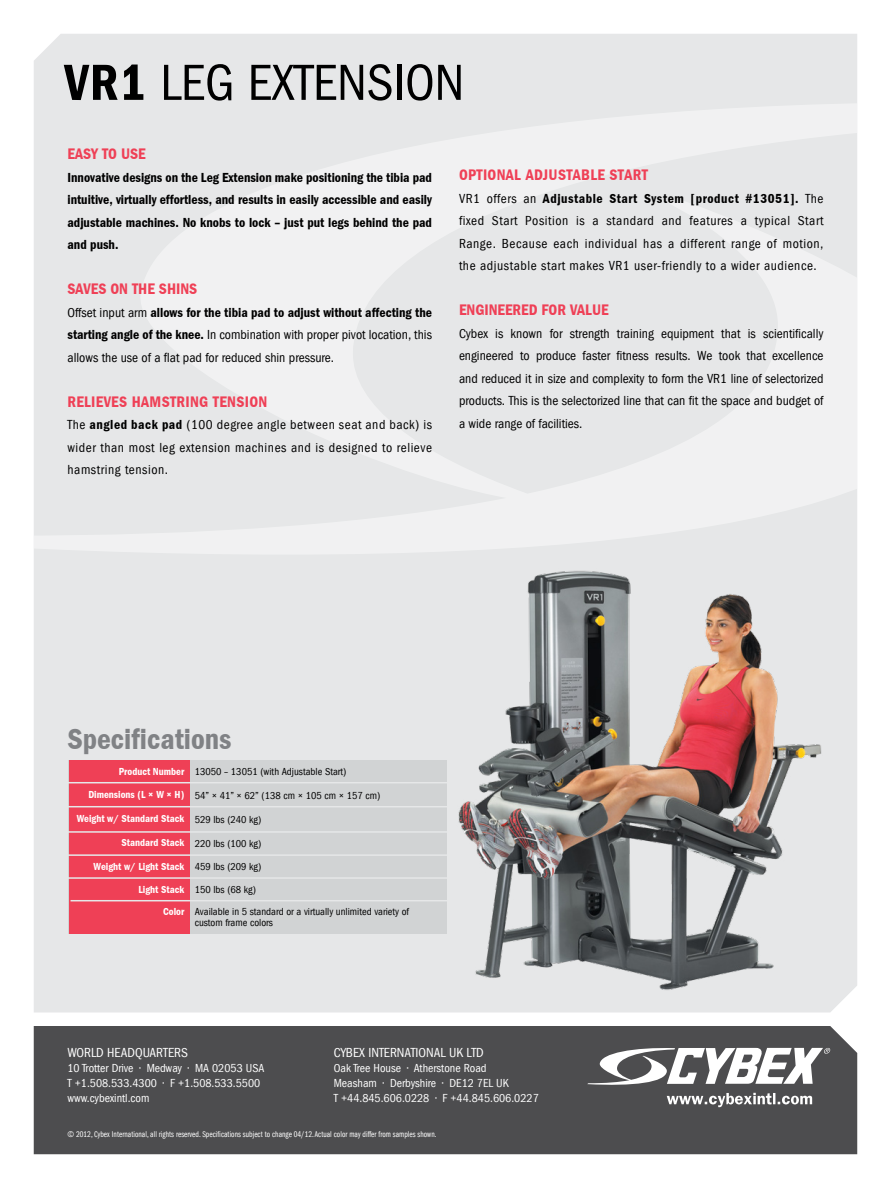
<style>
.page{position:relative;width:891px;height:1188px;background:#fff}
.page>*{position:absolute;margin:0;border:0;box-sizing:border-box;transform-origin:0 0}
.t1{font:condensed 52.5px "Franklin Gothic";color:#000}
.t2{font:600 condensed 30px "Franklin Gothic";color:#808285}
.t3{font:600 condensed 15.75px "Franklin Gothic";letter-spacing:.02em;color:#ef4056}
.t4{font:600 condensed 15.75px "Franklin Gothic";color:#ef4056}
.t5{font:condensed 13.5px/22.5px "Franklin Gothic";letter-spacing:.02em;color:#000;text-align:justify}
.t6{font:600 condensed 13.5px/22.5px "Franklin Gothic";color:#000;text-align:justify}
.t7{font:condensed 13.5px "Franklin Gothic";color:#fff}
.t8{font:condensed 12px/15px "Franklin Gothic";color:#fff}
.t9{font:condensed 10.5px/22.5px "Franklin Gothic";color:#000}
.t10{font:600 condensed 10.5px/22.5px "Franklin Gothic";color:#fff;text-align:right}
.t11{font:8.7px "Franklin Gothic Book Cmpr";letter-spacing:.005em;color:#fff}
.s1{font-weight:600}
</style>
<div class="page">
<div style="left:34px;top:1026px;width:823px;height:128px;background:#4d4d4f"></div>
<div style="left:34px;top:34px;width:823px;height:978px;background:#e6e7e8"></div>
<svg style="left:34px;top:101px;width:823px;height:455px;fill:#e6e7e8"></svg>
<svg style="left:587px;top:1047px;width:244px;height:40px"></svg>
<svg style="left:667px;top:1093px;width:145px;height:14px"></svg>
<hr style="left:62px;top:769px;width:390px;height:1px;background:#e6e7e8">
<div style="left:69px;top:761px;width:378px;height:173px;background:#d1d3d4"></div>
<div style="left:69px;top:761px;width:121px;height:173px;background:#ef4056"></div>
<hr style="left:69px;top:782px;width:378px;height:1px;background:#e6e7e8">
<hr style="left:69px;top:806px;width:378px;height:1px;background:#e6e7e8">
<hr style="left:69px;top:831px;width:378px;height:2px;background:#e6e7e8">
<hr style="left:67px;top:854px;width:390px;height:2px;background:#e6e7e8">
<hr style="left:67px;top:877px;width:390px;height:2px;background:#e6e7e8">
<hr style="left:71px;top:900px;width:390px;height:1px;background:#e6e7e8">
<img style="left:456px;top:568px;width:368px;height:424px">
<h1 class="t1" style="left:64px;top:53px;width:233px"><span class="s1">VR1</span> Leg Extension</h1>
<p class="t4" style="left:68px;top:145px;width:80px">EASY TO USE</p>
<p class="t6" style="left:68px;top:166px;width:366px">Innovative designs on the Leg Extension make positioning the tibia pad intuitive, virtually effortless, and results in easily accessible and easily adjustable machines. No knobs to lock – just put legs behind the pad and push.</p>
<p class="t4" style="left:68px;top:280px;width:131px">SAVES ON THE SHINS</p>
<p class="t5" style="left:68px;top:301px;width:366px">Offset input arm <span class="s1">allows for the tibia pad to adjust without affecting the starting angle of the knee.</span> In combination with proper pivot location, this allows the use of a flat pad for reduced shin pressure.</p>
<p class="t3" style="left:68px;top:393px;width:201px">RELIEVES HAMSTRING TENSION</p>
<p class="t5" style="left:68px;top:414px;width:366px">The <span class="s1">angled back pad</span> (100 degree angle between seat and back) is wider than most leg extension machines and is designed to relieve hamstring tension.</p>
<p class="t3" style="left:459px;top:166px;width:190px">OPTIONAL ADJUSTABLE START</p>
<p class="t5" style="left:459px;top:187px;width:366px">VR1 offers an <span class="s1">Adjustable Start System [product #13051].</span> The fixed Start Position is a standard and features a typical Start Range. Because each individual has a different range of motion, the adjustable start makes VR1 user-friendly to a wider audience.</p>
<p class="t4" style="left:459px;top:301px;width:151px">ENGINEERED FOR VALUE</p>
<p class="t5" style="left:459px;top:322px;width:366px">Cybex is known for strength training equipment that is scientifically engineered to produce faster fitness results. We took that excellence and reduced it in size and complexity to form the VR1 line of selectorized products. This is the selectorized line that can fit the space and budget of a wide range of facilities.</p>
<h2 class="t2" style="left:67px;top:722px;width:166px">Specifications</h2>
<p class="t10" style="left:88px;top:760px;width:97px">Product Number<br>Dimensions (L × W × H)</p>
<p class="t10" style="left:77px;top:808px;width:109px">Weight w/ Standard Stack</p>
<p class="t10" style="left:122px;top:832px;width:64px">Standard Stack</p>
<p class="t10" style="left:94px;top:856px;width:92px">Weight w/ Light Stack<br>Light Stack<br>Color</p>
<p class="t9" style="left:195px;top:760px;width:153px">13050 – 13051 (with Adjustable Start)</p>
<p class="t9" style="left:195px;top:784px;width:187px">54” × 41” × 62” (138 cm × 105 cm × 157 cm)</p>
<p class="t9" style="left:195px;top:808px;width:68px">529 lbs (240 kg)</p>
<p class="t9" style="left:195px;top:832px;width:68px">220 lbs (100 kg)</p>
<p class="t9" style="left:195px;top:856px;width:216px">459 lbs (209 kg)<br>150 lbs (68 kg)<br>Available in 5 standard or a virtually unlimited variety of</p>
<p class="t9" style="left:195px;top:912px;width:80px">custom frame colors</p>
<p class="t7" style="left:68px;top:1045px;width:122px">WORLD HEADQUARTERS</p>
<p class="t8" style="left:68px;top:1061px;width:198px">10 Trotter Drive • Medway • MA 02053 USA<br>T +1.508.533.4300 • F +1.508.533.5500 www.cybexintl.com</p>
<p class="t11" style="left:68px;top:1130px;width:371px">© 2012, Cybex International, all rights reserved. Specifications subject to change 04/12. Actual color may differ from samples shown.</p>
<p class="t7" style="left:334px;top:1045px;width:152px">CYBEX INTERNATIONAL UK LTD</p>
<p class="t8" style="left:334px;top:1061px;width:207px">Oak Tree House • Atherstone Road<br>Measham • Derbyshire • DE12 7EL UK<br>T +44.845.606.0228 • F +44.845.606.0227</p>
</div>
